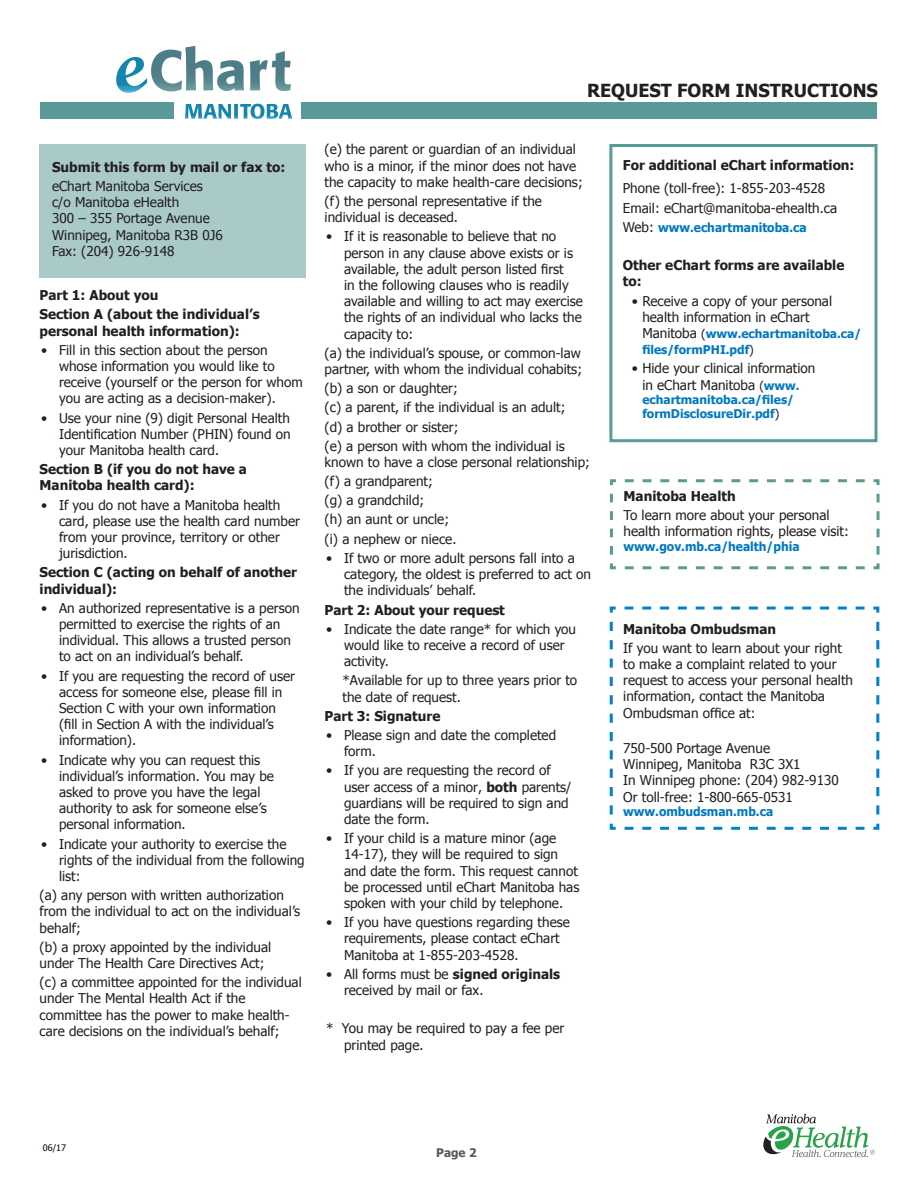
<style>
.page{position:relative;width:918px;height:1188px;background:#fff}
.page>*{position:absolute;margin:0;border:0;box-sizing:border-box;transform-origin:0 0}
.t1{font:700 18px "Tahoma";color:#231f20}
.Paragraph_Style_1{font:13.5px/16.2px "Tahoma";color:#231f20}
.Paragraph_Style_1-2{font:700 13.5px/16.2px "Tahoma";color:#231f20}
.Paragraph_Style_1-3{font:700 12.45px "Tahoma";color:#0078c0;scale:.96 1}
.t2{font:700 12px/16.2px "Tahoma";color:#0078c0}
.Paragraph_Style_1-4{font:700 11.85px "Tahoma";color:#57585a}
.t3{font:9px "Tahoma";color:#0a0501}
.s1{font-weight:700}
.s2{font-weight:400;font-size:13.5px;color:#231f20}
.s3{font-weight:400;color:#231f20}
.s4{font-size:12px}
.s5{font-weight:700;font-size:12px;color:#0078c0}
</style>
<div class="page">
<div style="left:40px;top:102px;width:134px;height:17px;background:#599a98"></div>
<div style="left:301px;top:102px;width:575px;height:17px;background:#599a98"></div>
<svg style="left:185px;top:104px;width:107px;height:15px"></svg>
<svg style="left:250px;top:51px;width:41px;height:40px"></svg>
<svg style="left:116px;top:46px;width:128px;height:47px"></svg>
<svg style="left:763px;top:1114px;width:112px;height:43px"></svg>
<div style="left:40px;top:145px;width:266px;height:133px;background:#aacac9"></div>
<svg style="left:609px;top:606px;width:271px;height:224px"></svg>
<svg style="left:610px;top:479px;width:270px;height:91px"></svg>
<div style="left:609px;top:144px;width:269px;height:298px;border:3px solid #599a98"></div>
<p class="Paragraph_Style_1-2" style="left:52px;top:158px;width:235px">Submit this form by mail or fax to:</p>
<p class="Paragraph_Style_1" style="left:52px;top:177px;width:172px">eChart Manitoba Services c/o Manitoba eHealth<br>300 – 355 Portage Avenue<br>Winnipeg, Manitoba R3B 0J6<br>Fax: (204) 926-9148</p>
<p class="Paragraph_Style_1-2" style="left:40px;top:286px;width:120px">Part 1: About you</p>
<p class="Paragraph_Style_1-2" style="left:40px;top:306px;width:222px">Section A (about the individual’s personal health information):</p>
<p class="Paragraph_Style_1" style="left:59px;top:341px;width:245px;text-indent:-18px">• Fill in this section about the person whose information you would like to receive (yourself or the person for whom you are acting as a decision-maker).</p>
<p class="Paragraph_Style_1" style="left:59px;top:409px;width:233px;text-align:justify;text-indent:-18px">• Use your nine (9) digit Personal Health Identification Number (PHIN) found on your Manitoba health card.</p>
<p class="Paragraph_Style_1-2" style="left:40px;top:460px;width:209px">Section B (if you do not have a<br>Manitoba health card):</p>
<p class="Paragraph_Style_1" style="left:59px;top:496px;width:242px;text-indent:-18px">• If you do not have a Manitoba health card, please use the health card number from your province, territory or other jurisdiction.</p>
<p class="Paragraph_Style_1-2" style="left:40px;top:564px;width:259px">Section C (acting on behalf of another individual):</p>
<p class="Paragraph_Style_1" style="left:59px;top:599px;width:242px;text-indent:-18px">• An authorized representative is a person permitted to exercise the rights of an individual. This allows a trusted person to act on an individual’s behalf.</p>
<p class="Paragraph_Style_1" style="left:59px;top:667px;width:237px;text-indent:-18px">• If you are requesting the record of user access for someone else, please fill in Section C with your own information (fill in Section A with the individual’s information).</p>
<p class="Paragraph_Style_1" style="left:59px;top:751px;width:216px;text-indent:-18px">• Indicate why you can request this individual’s information. You may be asked to prove you have the legal authority to ask for someone else’s personal information.</p>
<p class="Paragraph_Style_1" style="left:59px;top:835px;width:247px;text-indent:-18px">• Indicate your authority to exercise the rights of the individual from the following list:</p>
<p class="Paragraph_Style_1" style="left:40px;top:887px;width:262px">(a) any person with written authorization from the individual to act on the individual’s behalf;</p>
<p class="Paragraph_Style_1" style="left:40px;top:938px;width:233px">(b) a proxy appointed by the individual under The Health Care Directives Act;</p>
<p class="Paragraph_Style_1" style="left:40px;top:974px;width:264px">(c) a committee appointed for the individual under The Mental Health Act if the committee has the power to make health&shy;care decisions on the individual’s behalf;</p>
<p class="t1" style="left:587px;top:77px;width:292px">REQUEST FORM INSTRUCTIONS</p>
<p class="Paragraph_Style_1" style="left:325px;top:141px;width:260px">(e) the parent or guardian of an individual who is a minor, if the minor does not have the capacity to make health-care decisions;</p>
<p class="Paragraph_Style_1" style="left:325px;top:192px;width:219px">(f) the personal representative if the individual is deceased.</p>
<p class="Paragraph_Style_1" style="left:344px;top:228px;width:240px;text-indent:-18px">• If it is reasonable to believe that no person in any clause above exists or is available, the adult person listed first<br>in the following clauses who is readily available and willing to act may exercise the rights of an individual who lacks the capacity to:</p>
<p class="Paragraph_Style_1" style="left:325px;top:344px;width:259px">(a) the individual’s spouse, or common-law partner, with whom the individual cohabits;</p>
<p class="Paragraph_Style_1" style="left:325px;top:379px;width:135px">(b) a son or daughter;</p>
<p class="Paragraph_Style_1" style="left:325px;top:399px;width:242px">(c) a parent, if the individual is an adult;</p>
<p class="Paragraph_Style_1" style="left:325px;top:418px;width:135px">(d) a brother or sister;</p>
<p class="Paragraph_Style_1" style="left:325px;top:437px;width:267px">(e) a person with whom the individual is known to have a close personal relationship;</p>
<p class="Paragraph_Style_1" style="left:325px;top:472px;width:110px">(f) a grandparent;</p>
<p class="Paragraph_Style_1" style="left:325px;top:492px;width:101px">(g) a grandchild;</p>
<p class="Paragraph_Style_1" style="left:325px;top:511px;width:126px">(h) an aunt or uncle;</p>
<p class="Paragraph_Style_1" style="left:325px;top:530px;width:133px">(i) a nephew or niece.</p>
<p class="Paragraph_Style_1" style="left:344px;top:549px;width:248px;text-indent:-18px">• If two or more adult persons fall into a category, the oldest is preferred to act on the individuals’ behalf.</p>
<p class="Paragraph_Style_1-2" style="left:325px;top:601px;width:182px">Part 2: About your request</p>
<p class="Paragraph_Style_1" style="left:344px;top:620px;width:234px;text-indent:-18px">• Indicate the date range* for which you would like to receive a record of user activity.</p>
<p class="Paragraph_Style_1" style="left:343px;top:672px;width:236px">*Available for up to three years prior to the date of request.</p>
<p class="Paragraph_Style_1-2" style="left:325px;top:707px;width:117px">Part 3: Signature</p>
<p class="Paragraph_Style_1" style="left:344px;top:726px;width:214px;text-indent:-18px">• Please sign and date the completed form.</p>
<p class="Paragraph_Style_1" style="left:344px;top:762px;width:229px;text-indent:-18px">• If you are requesting the record of user access of a minor, <span class="s1">both</span> parents/ guardians will be required to sign and date the form.</p>
<p class="Paragraph_Style_1" style="left:344px;top:830px;width:237px;text-indent:-18px">• If your child is a mature minor (age 14-17), they will be required to sign and date the form. This request cannot be processed until eChart Manitoba has spoken with your child by telephone.</p>
<p class="Paragraph_Style_1" style="left:344px;top:914px;width:227px;text-indent:-18px">• If you have questions regarding these requirements, please contact eChart<br>Manitoba at 1-855-203-4528.</p>
<p class="Paragraph_Style_1" style="left:344px;top:965px;width:218px;text-indent:-18px">• All forms must be <span class="s1">signed originals </span>received by mail or fax.</p>
<p class="Paragraph_Style_1" style="left:344px;top:1020px;width:222px;text-indent:-18px">* You may be required to pay a fee per printed page.</p>
<p class="Paragraph_Style_1-2" style="left:623px;top:156px;width:233px">For additional eChart information:</p>
<p class="Paragraph_Style_1" style="left:623px;top:180px;width:204px">Phone (toll-free): 1-855-203-4528</p>
<p class="Paragraph_Style_1" style="left:623px;top:199px;width:216px">Email: eChart@manitoba-ehealth.ca</p>
<p class="Paragraph_Style_1-3" style="left:623px;top:219px;width:193px"><span class="s2">Web:</span> www.echartmanitoba.ca</p>
<p class="Paragraph_Style_1-2" style="left:623px;top:256px;width:223px">Other eChart forms are available to:</p>
<p class="Paragraph_Style_1" style="left:642px;top:292px;width:191px;text-indent:-10px">• Receive a copy of your personal health information in eChart</p>
<p class="t2" style="left:642px;top:325px;width:220px"><span class="s2">Manitoba</span> <span class="s3">(</span>www.echartmanitoba.ca/ files/formPHI.pdf<span class="s3">)</span></p>
<p class="Paragraph_Style_1" style="left:632px;top:360px;width:185px;text-align:center">• Hide your clinical information in eChart Manitoba <span class="s4">(</span><span class="s5">www.</span></p>
<p class="t2" style="left:642px;top:392px;width:153px;line-height:14.4px">echartmanitoba.ca/files/ formDisclosureDir.pdf<span class="s3">)</span></p>
<p class="Paragraph_Style_1-2" style="left:624px;top:487px;width:114px">Manitoba Health</p>
<p class="Paragraph_Style_1" style="left:624px;top:507px;width:227px">To learn more about your personal health information rights, please visit:</p>
<p class="Paragraph_Style_1-3" style="left:624px;top:538px;width:185px">www.gov.mb.ca/health/phia</p>
<p class="Paragraph_Style_1-2" style="left:623px;top:620px;width:154px">Manitoba Ombudsman</p>
<p class="Paragraph_Style_1" style="left:623px;top:639px;width:231px">If you want to learn about your right to make a complaint related to your request to access your personal health information, contact the Manitoba Ombudsman office at:</p>
<p class="Paragraph_Style_1" style="left:623px;top:739px;width:217px">750-500 Portage Avenue<br>Winnipeg, Manitoba R3C 3X1<br>In Winnipeg phone: (204) 982-9130<br>Or toll-free: 1-800-665-0531</p>
<p class="Paragraph_Style_1-3" style="left:623px;top:803px;width:158px">www.ombudsman.mb.ca</p>
<p class="t3" style="left:43px;top:1141px;width:25px">06/17</p>
<p class="Paragraph_Style_1-4" style="left:436px;top:1144px;width:42px">Page 2</p>
</div>
